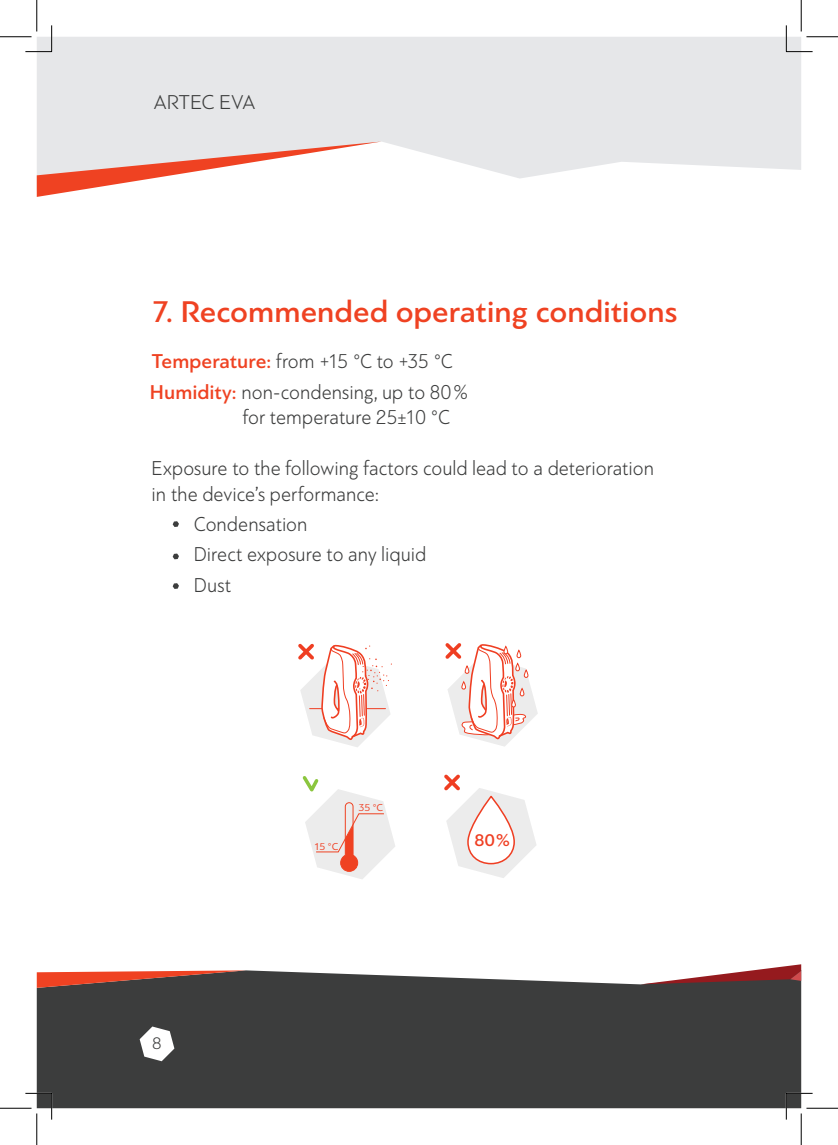
<style>
.page{position:relative;width:838px;height:1145px;background:#fff}
.page>*{position:absolute;margin:0;border:0;box-sizing:border-box;transform-origin:0 0}
.t1{font:500 31.5px "PF Bague Sans Pro";color:#ef4222}
.t2{font:300 21px/30.4px "PF Bague Sans Pro";letter-spacing:.005em;color:#3c3d3d;scale:.92 1}
.t3{font:300 21px "PF Bague Sans Pro";letter-spacing:.005em;color:#3c3d3d}
.t4{font:500 17.68px "PF Bague Sans Pro";color:#ef3e22}
.t5{font:300 17.5px "PF Bague Sans Pro";color:#3c3d3d}
.t6{font:10.5px "PF Bague Sans Pro";color:#ef3e22}
.s1{font-weight:500;color:#ef4222}
</style>
<div class="page">
<div style="left:37px;top:37px;width:764px;height:142px;background:#e6e7e9"></div>
<svg style="left:37px;top:142px;width:344px;height:55px"></svg>
<svg style="left:173px;top:521px;width:6px;height:6px"></svg>
<svg style="left:173px;top:554px;width:6px;height:5px"></svg>
<svg style="left:173px;top:583px;width:6px;height:6px"></svg>
<svg style="left:298px;top:643px;width:94px;height:104px"></svg>
<svg style="left:445px;top:643px;width:93px;height:104px"></svg>
<svg style="left:444px;top:774px;width:92px;height:104px"></svg>
<svg style="left:468px;top:796px;width:46px;height:68px"></svg>
<div style="left:467px;top:796px;width:48px;height:68px;border:2px solid #ef3e22;border-radius:22px"></div>
<div style="left:37px;top:970px;width:764px;height:138px;background:#3c3d3d"></div>
<svg style="left:37px;top:970px;width:209px;height:18px;background:#994f41"></svg>
<svg style="left:640px;top:964px;width:161px;height:20px"></svg>
<svg style="left:140px;top:1027px;width:34px;height:34px"></svg>
<svg style="left:302px;top:776px;width:93px;height:103px"></svg>
<svg style="left:25px;top:25px;width:27px;height:27px"></svg>
<svg style="left:25px;top:1093px;width:27px;height:27px"></svg>
<svg style="left:785px;top:25px;width:27px;height:27px"></svg>
<svg style="left:785px;top:1093px;width:27px;height:27px"></svg>
<hr style="left:0;top:36px;width:32px;height:1px;background:#000">
<hr style="left:806px;top:36px;width:31px;height:1px;background:#000">
<hr style="left:0;top:1108px;width:32px;height:1px;background:#000">
<hr style="left:806px;top:1108px;width:31px;height:1px;background:#000">
<hr style="left:36px;top:0;width:1px;height:31px;background:#000">
<hr style="left:36px;top:1113px;width:1px;height:32px;background:#000">
<hr style="left:800px;top:0;width:1px;height:31px;background:#000">
<hr style="left:800px;top:1113px;width:1px;height:32px;background:#000">
<p class="t3" style="left:154px;top:90px;width:103px">ARTEC EVA</p>
<h1 class="t1" style="left:152px;top:293px;width:527px">7. Recommended operating conditions</h1>
<p class="t2" style="left:150px;top:346px;width:347px"><span class="s1">Temperature:</span> from +15 °С to +35 °С<br><span class="s1">Humidity:</span> non-condensing, up to 80%</p>
<p class="t2" style="left:243px;top:402px;width:226px">for temperature 25±10 °С</p>
<p class="t2" style="left:152px;top:456px;width:547px;line-height:25.2px">Exposure to the following factors could lead to a deterioration in the device’s performance:</p>
<p class="t2" style="left:194px;top:509px;width:254px">Condensation<br>Direct exposure to any liquid<br>Dust</p>
<p class="t5" style="left:152px;top:1033px;width:11px">8</p>
<p class="t6" style="left:314px;top:840px;width:25px">15 °С</p>
<p class="t6" style="left:359px;top:802px;width:26px">35 °С</p>
<p class="t4" style="left:474px;top:830px;width:37px">80%</p>
</div>
